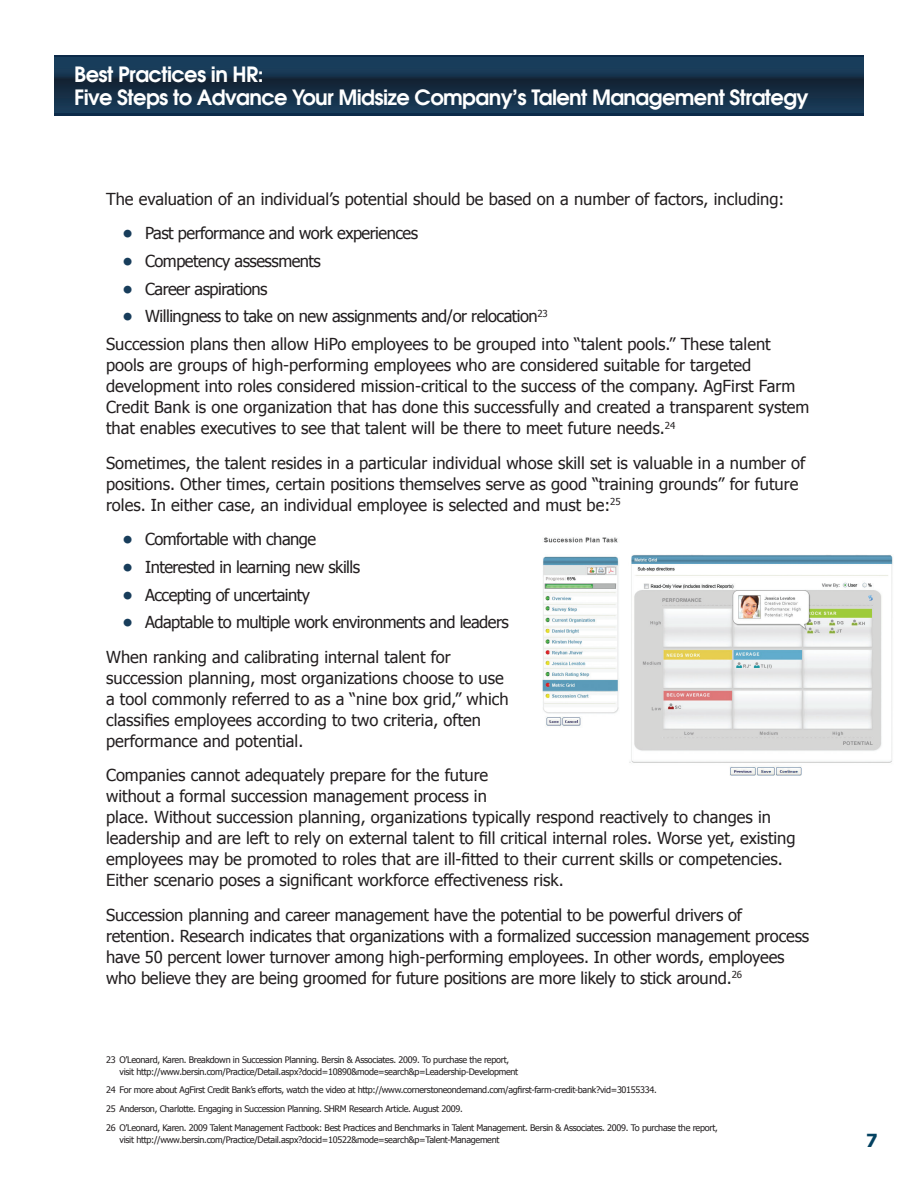
<style>
.page{position:relative;width:918px;height:1188px;background:#fff}
.page>*{position:absolute;margin:0;border:0;box-sizing:border-box;transform-origin:0 0}
.t1{font:600 21px/22.5px "Avant Garde";letter-spacing:-.03em;color:#fff}
.t2{font:700 18px "Tahoma";color:#044261}
.t3{font:16.5px/21px "Tahoma";color:#231f20}
.t4{font:16.5px/34.5px "Tahoma";letter-spacing:-.03em;color:#231f20}
.t5{font:9px/18.8px "Tahoma";letter-spacing:-.03em;color:#231f20}
.s1{font-weight:700;color:#183d5b}
</style>
<div class="page">
<div style="left:54px;top:55px;width:810px;height:61px;background:linear-gradient(to right,#123452,#123452)"></div>
<svg style="left:54px;top:58px;width:810px;height:54px;background:#16324b"></svg>
<img style="left:543px;top:537px;width:350px;height:238px">
<p class="t1" style="left:74px;top:63px;width:736px">Best Practices in HR:<br>Five Steps to Advance Your Midsize Company’s Talent Management Strategy</p>
<p class="t3" style="left:106px;top:187px;width:680px">The evaluation of an individual’s potential should be based on a number of factors, including:</p>
<p class="t4" style="left:123px;top:215px;width:297px"><span class="s1">•</span> Past performance and work experiences</p>
<p class="t4" style="left:123px;top:243px;width:200px"><span class="s1">•</span> Competency assessments</p>
<p class="t4" style="left:123px;top:271px;width:147px"><span class="s1">•</span> Career aspirations</p>
<p class="t3" style="left:106px;top:302px;width:666px;line-height:27.8px;text-indent:17px"><span class="s1">•</span> Willingness to take on new assignments and/or relocation<sup>23<br></sup>Succession plans then allow HiPo employees to be grouped into “talent pools.” These talent</p>
<p class="t3" style="left:106px;top:354px;width:705px">pools are groups of high-performing employees who are considered suitable for targeted development into roles considered mission-critical to the success of the company. AgFirst Farm Credit Bank is one organization that has done this successfully and created a transparent system that enables executives to see that talent will be there to meet future needs.<sup>24</sup></p>
<p class="t3" style="left:106px;top:451px;width:701px">Sometimes, the talent resides in a particular individual whose skill set is valuable in a number of positions. Other times, certain positions themselves serve as good “training grounds” for future roles. In either case, an individual employee is selected and must be:<sup>25</sup></p>
<p class="t4" style="left:123px;top:521px;width:195px"><span class="s1">•</span> Comfortable with change</p>
<p class="t4" style="left:123px;top:549px;width:239px"><span class="s1">•</span> Interested in learning new skills</p>
<p class="t4" style="left:123px;top:577px;width:189px"><span class="s1">•</span> Accepting of uncertainty</p>
<p class="t4" style="left:106px;top:604px;width:404px;text-indent:16px"><span class="s1">•</span> Adaptable to multiple work environments and leaders<br>When ranking and calibrating internal talent for</p>
<p class="t3" style="left:106px;top:667px;width:404px">succession planning, most organizations choose to use a tool commonly referred to as a “nine box grid,” which classifies employees according to two criteria, often performance and potential.</p>
<p class="t3" style="left:106px;top:764px;width:691px">Companies cannot adequately prepare for the future<br>without a formal succession management process in<br>place. Without succession planning, organizations typically respond reactively to changes in leadership and are left to rely on external talent to fill critical internal roles. Worse yet, existing employees may be promoted to roles that are ill-fitted to their current skills or competencies.<br>Either scenario poses a significant workforce effectiveness risk.</p>
<p class="t3" style="left:106px;top:904px;width:705px">Succession planning and career management have the potential to be powerful drivers of retention. Research indicates that organizations with a formalized succession management process have 50 percent lower turnover among high-performing employees. In other words, employees who believe they are being groomed for future positions are more likely to stick around.<sup>26</sup></p>
<p class="t5" style="left:120px;top:1053px;width:400px;line-height:12px;text-indent:-14px">23 O’Leonard, Karen. Breakdown in Succession Planning. Bersin &amp; Associates. 2009. To purchase the report, visit http://www.bersin.com/Practice/Detail.aspx?docid=10890&amp;mode=search&amp;p=Leadership-Development</p>
<p class="t5" style="left:106px;top:1080px;width:613px">24 For more about AgFirst Credit Bank’s efforts, watch the video at http://www.cornerstoneondemand.com/agfirst-farm-credit-bank?vid=30155334.<br>25 Anderson, Charlotte. Engaging in Succession Planning. SHRM Research Article. August 2009.<br>26 O’Leonard, Karen. 2009 Talent Management Factbook: Best Practices and Benchmarks in Talent Management. Bersin &amp; Associates. 2009. To purchase the report,</p>
<p class="t5" style="left:120px;top:1130px;width:381px">visit http://www.bersin.com/Practice/Detail.aspx?docid=10522&amp;mode=search&amp;p=Talent-Management</p>
<p class="t2" style="left:866px;top:1128px;width:13px">7</p>
</div>
